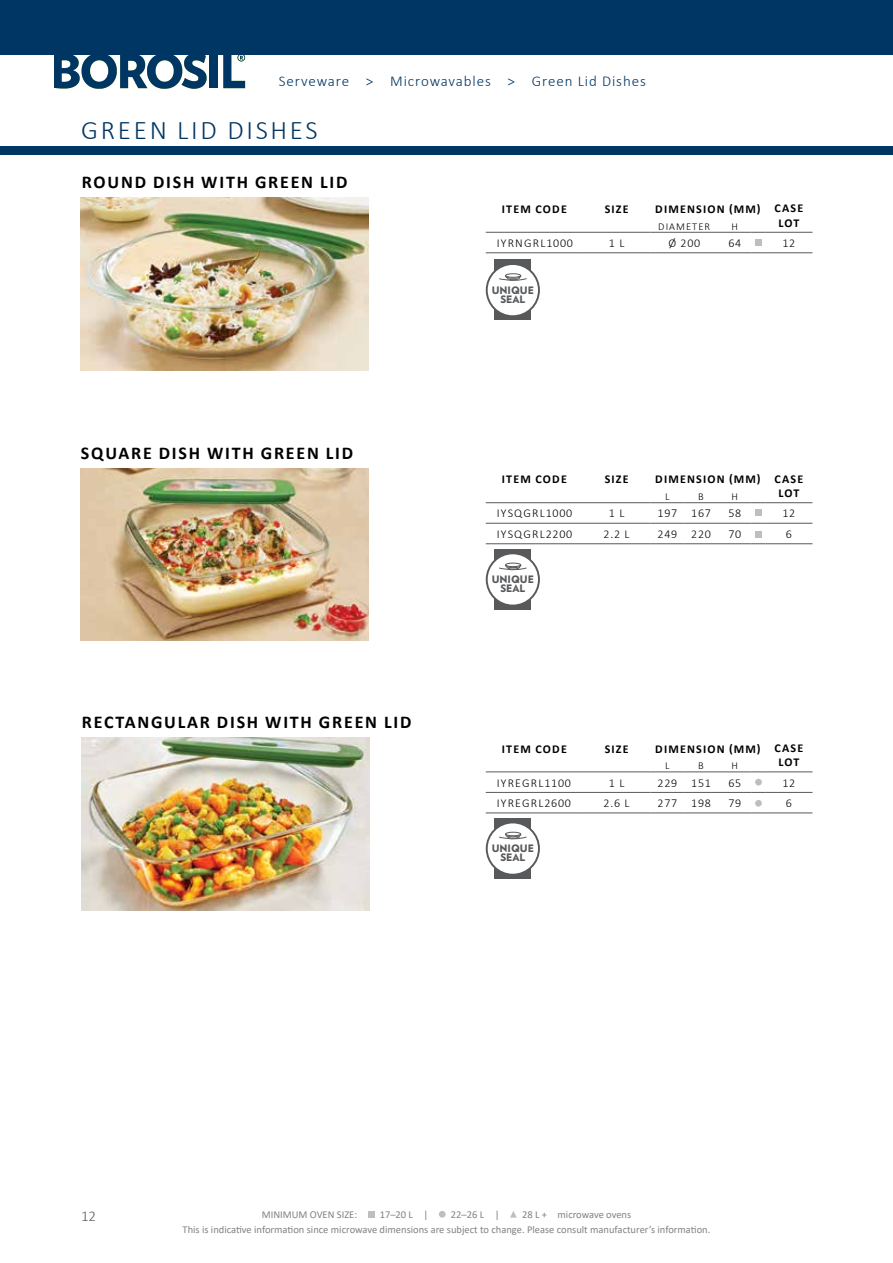
<style>
.page{position:relative;width:893px;height:1263px;background:#fff}
.page>*{position:absolute;margin:0;border:0;box-sizing:border-box;transform-origin:0 0}
.t1{font:300 27px "Calibri";letter-spacing:.1em;color:#003664}
.t2{font:700 18px "Calibri";letter-spacing:.1em;color:#000}
.t3{font:300 15px "Calibri";letter-spacing:.06em;color:#003664}
.t4{font:300 15px "Calibri";color:#58595b}
.t5{font:700 12px/13.6px "Calibri";letter-spacing:.1em;color:#000}
.t6{font:300 12px "Calibri";letter-spacing:.06em;color:#000}
.t7{font:300 12px "Calibri";letter-spacing:.095em;color:#000}
.t8{font:300 12px "Calibri";letter-spacing:.1em;color:#000}
.t9{font:10.5px/15.5px "Calibri";color:#808285}
.t10{font:300 10.5px "Calibri";letter-spacing:.1em;color:#000}
.t11{font:900 10.2px/9.1px "Verlag";color:#58595b;text-align:center}
</style>
<div class="page">
<div style="left:210px;top:54px;width:8px;height:34px;background:#003664"></div>
<svg style="left:223px;top:54px;width:22px;height:34px"></svg>
<svg style="left:54px;top:54px;width:153px;height:35px"></svg>
<div style="left:0;top:146px;width:893px;height:8px;background:#003664"></div>
<img style="left:81px;top:198px;width:288px;height:172px">
<hr style="left:486px;top:232px;width:97px;height:1px;background:#58595b">
<hr style="left:486px;top:253px;width:97px;height:1px;background:#58595b">
<hr style="left:583px;top:232px;width:67px;height:1px;background:#58595b">
<hr style="left:650px;top:232px;width:68px;height:1px;background:#58595b">
<hr style="left:718px;top:232px;width:34px;height:1px;background:#58595b">
<svg style="left:752px;top:232px;width:13px;height:1px"></svg>
<hr style="left:765px;top:232px;width:47px;height:1px;background:#58595b">
<hr style="left:583px;top:253px;width:67px;height:1px;background:#58595b">
<hr style="left:650px;top:253px;width:68px;height:1px;background:#58595b">
<hr style="left:718px;top:253px;width:34px;height:1px;background:#58595b">
<svg style="left:752px;top:253px;width:13px;height:1px"></svg>
<hr style="left:765px;top:253px;width:47px;height:1px;background:#58595b">
<div style="left:755px;top:239px;width:7px;height:7px;background:#bcbec0"></div>
<img style="left:81px;top:737px;width:288px;height:173px">
<img style="left:81px;top:468px;width:288px;height:173px">
<svg style="left:486px;top:263px;width:54px;height:54px"></svg>
<div style="left:495px;top:260px;width:36px;height:60px;background:#58595b"></div>
<div style="left:488px;top:265px;width:50px;height:50px;background:#fff;border-radius:50%"></div>
<div style="left:505px;top:273px;width:16px;height:5px;border:1px solid #58595b;border-radius:50%"></div>
<svg style="left:499px;top:275px;width:28px;height:6px"></svg>
<div style="left:0;top:0;width:893px;height:54px;background:#003664"></div>
<svg style="left:486px;top:552px;width:54px;height:54px"></svg>
<div style="left:495px;top:549px;width:36px;height:61px;background:#58595b"></div>
<div style="left:488px;top:554px;width:50px;height:51px;background:#fff;border-radius:50%"></div>
<div style="left:505px;top:563px;width:16px;height:4px;border:1px solid #58595b;border-radius:50%"></div>
<svg style="left:499px;top:564px;width:28px;height:7px"></svg>
<hr style="left:650px;top:523px;width:34px;height:1px;background:#58595b">
<hr style="left:650px;top:543px;width:34px;height:1px;background:#58595b">
<hr style="left:684px;top:523px;width:34px;height:1px;background:#58595b">
<hr style="left:684px;top:543px;width:34px;height:1px;background:#58595b">
<hr style="left:718px;top:523px;width:34px;height:1px;background:#58595b">
<hr style="left:718px;top:543px;width:34px;height:1px;background:#58595b">
<hr style="left:486px;top:523px;width:97px;height:1px;background:#58595b">
<hr style="left:583px;top:523px;width:67px;height:1px;background:#58595b">
<svg style="left:752px;top:523px;width:13px;height:1px"></svg>
<hr style="left:765px;top:523px;width:47px;height:1px;background:#58595b">
<hr style="left:650px;top:502px;width:34px;height:1px;background:#58595b">
<hr style="left:684px;top:502px;width:34px;height:1px;background:#58595b">
<hr style="left:718px;top:502px;width:34px;height:1px;background:#58595b">
<hr style="left:486px;top:502px;width:97px;height:1px;background:#58595b">
<hr style="left:486px;top:543px;width:97px;height:1px;background:#58595b">
<hr style="left:583px;top:502px;width:67px;height:1px;background:#58595b">
<svg style="left:752px;top:502px;width:13px;height:1px"></svg>
<hr style="left:765px;top:502px;width:47px;height:1px;background:#58595b">
<hr style="left:583px;top:543px;width:67px;height:1px;background:#58595b">
<svg style="left:752px;top:543px;width:13px;height:1px"></svg>
<hr style="left:765px;top:543px;width:47px;height:1px;background:#58595b">
<div style="left:755px;top:509px;width:7px;height:6px;background:#bcbec0"></div>
<div style="left:755px;top:531px;width:7px;height:6px;background:#bcbec0"></div>
<svg style="left:486px;top:821px;width:54px;height:55px"></svg>
<div style="left:495px;top:818px;width:36px;height:61px;background:#58595b"></div>
<div style="left:488px;top:823px;width:50px;height:51px;background:#fff;border-radius:50%"></div>
<div style="left:505px;top:832px;width:16px;height:4px;border:1px solid #58595b;border-radius:50%"></div>
<svg style="left:499px;top:833px;width:28px;height:7px"></svg>
<hr style="left:650px;top:792px;width:34px;height:1px;background:#58595b">
<hr style="left:650px;top:813px;width:34px;height:1px;background:#58595b">
<hr style="left:684px;top:792px;width:34px;height:1px;background:#58595b">
<hr style="left:684px;top:813px;width:34px;height:1px;background:#58595b">
<hr style="left:718px;top:792px;width:34px;height:1px;background:#58595b">
<hr style="left:718px;top:813px;width:34px;height:1px;background:#58595b">
<hr style="left:486px;top:792px;width:97px;height:1px;background:#58595b">
<hr style="left:583px;top:792px;width:67px;height:1px;background:#58595b">
<svg style="left:752px;top:792px;width:13px;height:1px"></svg>
<hr style="left:765px;top:792px;width:47px;height:1px;background:#58595b">
<hr style="left:650px;top:772px;width:34px;height:1px;background:#58595b">
<hr style="left:684px;top:772px;width:34px;height:1px;background:#58595b">
<hr style="left:718px;top:772px;width:34px;height:1px;background:#58595b">
<hr style="left:486px;top:772px;width:97px;height:1px;background:#58595b">
<hr style="left:486px;top:813px;width:97px;height:1px;background:#58595b">
<hr style="left:583px;top:772px;width:67px;height:1px;background:#58595b">
<svg style="left:752px;top:772px;width:13px;height:1px"></svg>
<hr style="left:765px;top:772px;width:47px;height:1px;background:#58595b">
<hr style="left:583px;top:813px;width:67px;height:1px;background:#58595b">
<svg style="left:752px;top:813px;width:13px;height:1px"></svg>
<hr style="left:765px;top:813px;width:47px;height:1px;background:#58595b">
<div style="left:755px;top:779px;width:7px;height:6px;background:#bcbec0;border-radius:50%"></div>
<div style="left:755px;top:800px;width:7px;height:7px;background:#bcbec0;border-radius:50%"></div>
<svg style="left:368px;top:1211px;width:6px;height:6px"></svg>
<div style="left:439px;top:1211px;width:7px;height:6px;background:#bcbec0;border-radius:50%"></div>
<svg style="left:510px;top:1211px;width:7px;height:6px"></svg>
<h3 class="t3" style="left:279px;top:72px;width:368px">Serveware &gt; Microwavables &gt; Green Lid Dishes</h3>
<h1 class="t1" style="left:81px;top:114px;width:238px">GREEN LID DISHES</h1>
<h2 class="t2" style="left:82px;top:170px;width:267px">ROUND DISH WITH GREEN LID</h2>
<p class="t5" style="left:502px;top:202px;width:67px">ITEM CODE</p>
<p class="t5" style="left:605px;top:202px;width:26px">SIZE</p>
<p class="t5" style="left:655px;top:202px;width:149px">DIMENSION (MM) CASE</p>
<p class="t10" style="left:658px;top:220px;width:53px">DIAMETER</p>
<p class="t10" style="left:732px;top:220px;width:8px">H</p>
<p class="t5" style="left:778px;top:216px;width:23px">LOT</p>
<p class="t8" style="left:497px;top:236px;width:78px">IYRNGRL1000</p>
<p class="t6" style="left:609px;top:236px;width:17px">1 L</p>
<p class="t6" style="left:668px;top:236px;width:33px">Ø 200</p>
<p class="t6" style="left:728px;top:236px;width:14px">64</p>
<p class="t6" style="left:782px;top:236px;width:14px">12</p>
<h2 class="t2" style="left:81px;top:440px;width:274px">SQUARE DISH WITH GREEN LID</h2>
<h2 class="t2" style="left:82px;top:710px;width:331px">RECTANGULAR DISH WITH GREEN LID</h2>
<p class="t11" style="left:492px;top:285px;width:44px">UNIQUE<br>SEAL</p>
<p class="t5" style="left:502px;top:472px;width:67px">ITEM CODE</p>
<p class="t5" style="left:605px;top:472px;width:26px">SIZE</p>
<p class="t5" style="left:778px;top:472px;width:26px;text-indent:-123px">DIMENSION (MM) CASE<br>LOT</p>
<p class="t10" style="left:665px;top:490px;width:6px">L</p>
<p class="t10" style="left:698px;top:490px;width:7px">B</p>
<p class="t10" style="left:732px;top:490px;width:8px">H</p>
<p class="t7" style="left:497px;top:506px;width:77px">IYSQGRL1000</p>
<p class="t6" style="left:609px;top:506px;width:17px">1 L</p>
<p class="t6" style="left:657px;top:506px;width:55px">197 167</p>
<p class="t6" style="left:728px;top:506px;width:14px">58</p>
<p class="t6" style="left:782px;top:506px;width:14px">12</p>
<p class="t7" style="left:497px;top:527px;width:77px">IYSQGRL2200</p>
<p class="t6" style="left:604px;top:527px;width:27px">2.2 L</p>
<p class="t6" style="left:657px;top:527px;width:55px">249 220</p>
<p class="t6" style="left:728px;top:527px;width:14px">70</p>
<p class="t6" style="left:786px;top:527px;width:8px">6</p>
<p class="t11" style="left:492px;top:574px;width:44px">UNIQUE<br>SEAL</p>
<p class="t5" style="left:502px;top:742px;width:67px">ITEM CODE</p>
<p class="t5" style="left:605px;top:742px;width:26px">SIZE</p>
<p class="t5" style="left:778px;top:742px;width:26px;text-indent:-123px">DIMENSION (MM) CASE<br>LOT</p>
<p class="t10" style="left:665px;top:759px;width:6px">L</p>
<p class="t10" style="left:698px;top:759px;width:7px">B</p>
<p class="t10" style="left:732px;top:759px;width:8px">H</p>
<p class="t7" style="left:497px;top:775px;width:76px">IYREGRL1100</p>
<p class="t6" style="left:609px;top:775px;width:17px">1 L</p>
<p class="t6" style="left:657px;top:775px;width:55px">229 151</p>
<p class="t6" style="left:728px;top:775px;width:14px">65</p>
<p class="t6" style="left:782px;top:775px;width:14px">12</p>
<p class="t7" style="left:497px;top:796px;width:76px">IYREGRL2600</p>
<p class="t6" style="left:604px;top:796px;width:27px">2.6 L</p>
<p class="t6" style="left:657px;top:796px;width:55px">277 198</p>
<p class="t6" style="left:728px;top:796px;width:14px">79</p>
<p class="t6" style="left:786px;top:796px;width:8px">6</p>
<p class="t11" style="left:492px;top:843px;width:44px">UNIQUE<br>SEAL</p>
<h3 class="t4" style="left:81px;top:1207px;width:17px">12</h3>
<p class="t9" style="left:262px;top:1206px;width:97px">MINIMUM OVEN SIZE:</p>
<p class="t9" style="left:380px;top:1206px;width:50px">17–20 L |</p>
<p class="t9" style="left:451px;top:1206px;width:50px">22–26 L |</p>
<p class="t9" style="left:183px;top:1206px;width:529px;text-indent:339px">28 L + microwave ovens<br>This is indicative information since microwave dimensions are subject to change. Please consult manufacturer’s information.</p>
</div>
